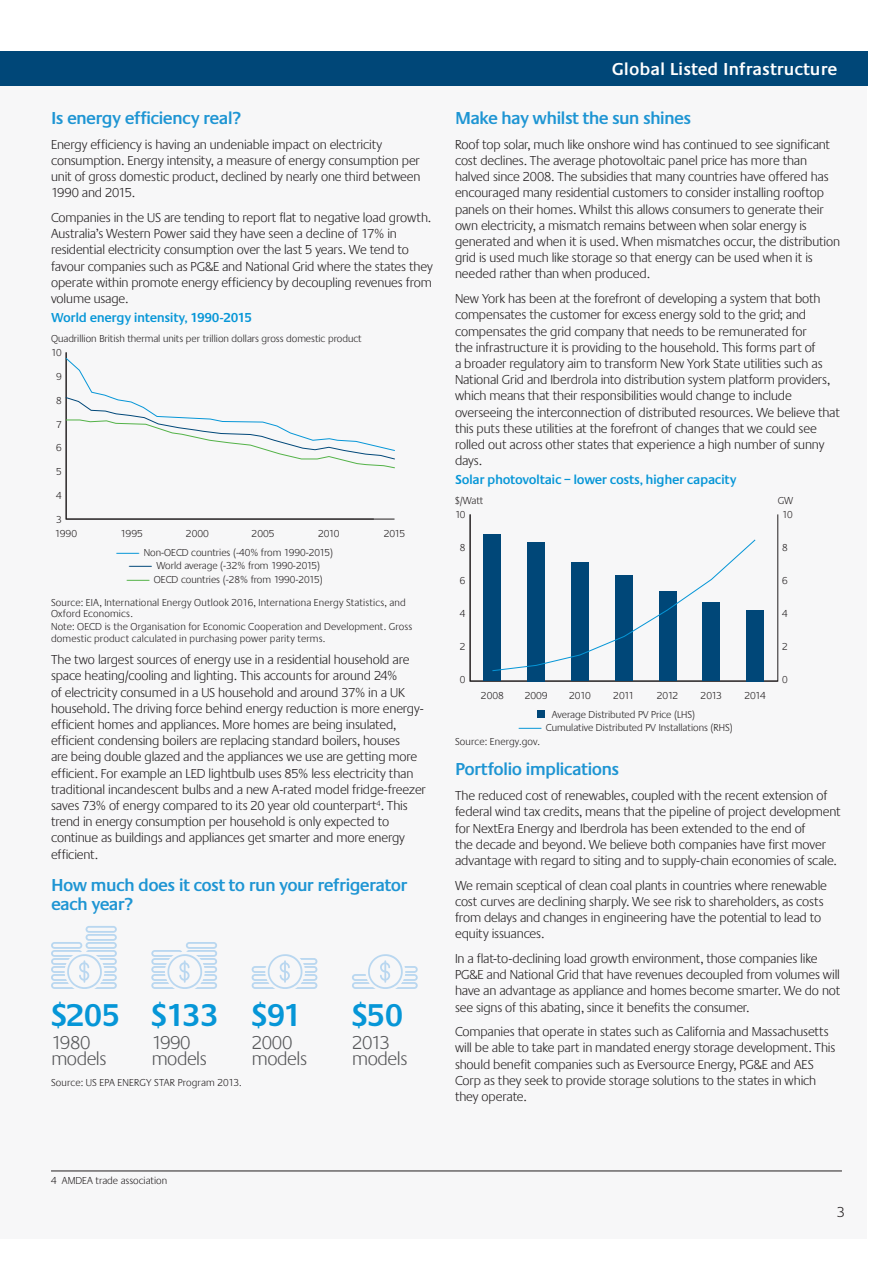
<style>
.page{position:relative;width:893px;height:1263px;background:#fff}
.page>*{position:absolute;margin:0;border:0;box-sizing:border-box;transform-origin:0 0}
.t1{font:600 32.7px "Praxis EF";letter-spacing:-.02em;color:#0696d7}
.t2{font:300 19.35px/16.5px "Praxis EF";letter-spacing:-.02em;color:#57585a}
.Heading_1{font:600 18px/19.5px "Praxis EF";letter-spacing:-.04em;color:#1e95d3}
.t3{font:600 18px "Praxis EF";color:#fff}
.t4{font:300 15px "Praxis EF";color:#231f20}
.Body_Text{font:300 13.5px/16.2px "Praxis EF";letter-spacing:-.01em;color:#231f20}
.Paragraph_Style_1{font:600 13.5px "Praxis EF";letter-spacing:-.025em;color:#0696d7}
._6_Footnotes_text{font:300 10.5px/13.5px "Praxis EF";color:#231f20}
.Footnote{font:300 10.5px "Praxis EF";color:#231f20}
.s1{font-weight:600;color:#0696d7}
.s2{font-weight:600;color:#004778}
.s3{font-weight:600;color:#53b247}
</style>
<div class="page">
<div style="left:0;top:85px;width:867px;height:1153px;background:#f7f7f8"></div>
<div style="left:0;top:51px;width:867px;height:34px;background:#004778"></div>
<svg style="left:66px;top:352px;width:329px;height:167px"></svg>
<svg style="left:65px;top:357px;width:330px;height:111px"></svg>
<svg style="left:51px;top:926px;width:66px;height:63px"></svg>
<svg style="left:151px;top:942px;width:66px;height:47px"></svg>
<svg style="left:252px;top:954px;width:65px;height:35px"></svg>
<svg style="left:352px;top:954px;width:66px;height:35px"></svg>
<div style="left:484px;top:534px;width:17px;height:147px;background:#004778"></div>
<div style="left:527px;top:542px;width:18px;height:139px;background:#004778"></div>
<div style="left:571px;top:562px;width:18px;height:119px;background:#004778"></div>
<div style="left:615px;top:575px;width:18px;height:106px;background:#004778"></div>
<div style="left:659px;top:592px;width:17px;height:89px;background:#004778"></div>
<div style="left:702px;top:603px;width:18px;height:78px;background:#004778"></div>
<div style="left:746px;top:610px;width:18px;height:71px;background:#004778"></div>
<svg style="left:492px;top:539px;width:264px;height:133px"></svg>
<div style="left:538px;top:710px;width:7px;height:8px;background:#004778"></div>
<hr style="left:51px;top:1171px;width:791px;height:1px;background:#231f20">
<p class="Heading_1" style="left:51px;top:109px;width:191px">Is energy efficiency real?</p>
<p class="Body_Text" style="left:51px;top:137px;width:371px">Energy efficiency is having an undeniable impact on electricity consumption. Energy intensity, a measure of energy consumption per unit of gross domestic product, declined by nearly one third between 1990 and 2015.</p>
<p class="Body_Text" style="left:51px;top:210px;width:383px">Companies in the US are tending to report flat to negative load growth.<br>Australia’s Western Power said they have seen a decline of 17% in residential electricity consumption over the last 5 years. We tend to favour companies such as PG&amp;E and National Grid where the states they operate within promote energy efficiency by decoupling revenues from volume usage.</p>
<p class="Paragraph_Style_1" style="left:51px;top:310px;width:202px">World energy intensity, 1990-2015</p>
<p class="_6_Footnotes_text" style="left:51px;top:332px;width:312px;line-height:14px">Quadrillion British thermal units per trillion dollars gross domestic product<br>10</p>
<p class="_6_Footnotes_text" style="left:56px;top:370px;width:7px">9</p>
<p class="_6_Footnotes_text" style="left:56px;top:394px;width:7px">8</p>
<p class="_6_Footnotes_text" style="left:56px;top:418px;width:7px">7</p>
<p class="_6_Footnotes_text" style="left:56px;top:441px;width:7px">6</p>
<p class="_6_Footnotes_text" style="left:56px;top:465px;width:7px">5</p>
<p class="_6_Footnotes_text" style="left:56px;top:489px;width:7px">4</p>
<p class="_6_Footnotes_text" style="left:56px;top:513px;width:7px">3</p>
<p class="_6_Footnotes_text" style="left:121px;top:527px;width:24px">1995</p>
<p class="_6_Footnotes_text" style="left:186px;top:527px;width:24px">2000</p>
<p class="_6_Footnotes_text" style="left:252px;top:527px;width:24px">2005</p>
<p class="_6_Footnotes_text" style="left:318px;top:527px;width:23px">2010</p>
<p class="_6_Footnotes_text" style="left:384px;top:527px;width:23px">2015</p>
<p class="_6_Footnotes_text" style="left:112px;top:546px;width:222px;text-align:center"><span class="s1">—</span>Non-OECD countries (-40% from 1990-2015) <span class="s2">—</span>World average (-32% from 1990-2015) <span class="s3">—</span>OECD countries (-28% from 1990-2015)</p>
<p class="_6_Footnotes_text" style="left:51px;top:597px;width:356px;line-height:11.2px">Source: EIA, International Energy Outlook 2016, Internationa Energy Statistics, and<br>Oxford Economics.</p>
<p class="_6_Footnotes_text" style="left:51px;top:622px;width:363px;line-height:11.2px">Note: OECD is the Organisation for Economic Cooperation and Development. Gross domestic product calculated in purchasing power parity terms.</p>
<p class="Body_Text" style="left:51px;top:652px;width:376px">The two largest sources of energy use in a residential household are space heating/cooling and lighting. This accounts for around 24%<br>of electricity consumed in a US household and around 37% in a UK household. The driving force behind energy reduction is more energy&shy;efficient homes and appliances. More homes are being insulated, efficient condensing boilers are replacing standard boilers, houses<br>are being double glazed and the appliances we use are getting more efficient. For example an LED lightbulb uses 85% less electricity than traditional incandescent bulbs and a new A-rated model fridge-freezer saves 73% of energy compared to its 20 year old counterpart<sup>4</sup>. This trend in energy consumption per household is only expected to continue as buildings and appliances get smarter and more energy efficient.</p>
<p class="Heading_1" style="left:51px;top:875px;width:358px">How much does it cost to run your refrigerator each year?</p>
<p class="_6_Footnotes_text" style="left:55px;top:527px;width:24px">1990</p>
<p class="t1" style="left:51px;top:997px;width:71px">$205</p>
<p class="t2" style="left:51px;top:1034px;width:57px">1980 models</p>
<p class="t1" style="left:151px;top:997px;width:69px">$133</p>
<p class="t2" style="left:152px;top:1034px;width:57px">1990 models</p>
<p class="_6_Footnotes_text" style="left:51px;top:1075px;width:192px">Source: US EPA ENERGY STAR Program 2013.</p>
<p class="t1" style="left:252px;top:997px;width:52px">$91</p>
<p class="t2" style="left:252px;top:1034px;width:57px">2000 models</p>
<p class="t1" style="left:352px;top:997px;width:53px">$50</p>
<p class="t2" style="left:352px;top:1034px;width:57px">2013 models</p>
<h3 class="t3" style="left:612px;top:59px;width:227px">Global Listed Infrastructure</h3>
<p class="Heading_1" style="left:455px;top:109px;width:238px">Make hay whilst the sun shines</p>
<p class="Body_Text" style="left:455px;top:137px;width:387px">Roof top solar, much like onshore wind has continued to see significant cost declines. The average photovoltaic panel price has more than halved since 2008. The subsidies that many countries have offered has encouraged many residential customers to consider installing rooftop panels on their homes. Whilst this allows consumers to generate their own electricity, a mismatch remains between when solar energy is generated and when it is used. When mismatches occur, the distribution grid is used much like storage so that energy can be used when it is needed rather than when produced.</p>
<p class="Body_Text" style="left:455px;top:291px;width:386px">New York has been at the forefront of developing a system that both compensates the customer for excess energy sold to the grid; and compensates the grid company that needs to be remunerated for<br>the infrastructure it is providing to the household. This forms part of<br>a broader regulatory aim to transform New York State utilities such as National Grid and Iberdrola into distribution system platform providers, which means that their responsibilities would change to include overseeing the interconnection of distributed resources. We believe that this puts these utilities at the forefront of changes that we could see rolled out across other states that experience a high number of sunny days.</p>
<p class="Paragraph_Style_1" style="left:455px;top:472px;width:283px">Solar photovoltaic – lower costs, higher capacity</p>
<p class="_6_Footnotes_text" style="left:455px;top:494px;width:30px">$/Watt</p>
<p class="_6_Footnotes_text" style="left:778px;top:494px;width:17px">GW</p>
<p class="_6_Footnotes_text" style="left:455px;top:508px;width:12px">10</p>
<p class="_6_Footnotes_text" style="left:460px;top:541px;width:7px">8</p>
<p class="_6_Footnotes_text" style="left:460px;top:574px;width:7px">6</p>
<p class="_6_Footnotes_text" style="left:460px;top:607px;width:7px">4</p>
<p class="_6_Footnotes_text" style="left:782px;top:508px;width:12px">10</p>
<p class="_6_Footnotes_text" style="left:782px;top:541px;width:7px">8</p>
<p class="_6_Footnotes_text" style="left:782px;top:574px;width:7px">6</p>
<p class="_6_Footnotes_text" style="left:782px;top:607px;width:7px">4</p>
<p class="_6_Footnotes_text" style="left:460px;top:640px;width:7px">2</p>
<p class="_6_Footnotes_text" style="left:460px;top:673px;width:7px">0</p>
<p class="_6_Footnotes_text" style="left:782px;top:640px;width:7px">2</p>
<p class="_6_Footnotes_text" style="left:782px;top:673px;width:7px">0</p>
<p class="_6_Footnotes_text" style="left:525px;top:689px;width:24px">2009</p>
<p class="_6_Footnotes_text" style="left:569px;top:689px;width:23px">2010</p>
<p class="_6_Footnotes_text" style="left:613px;top:689px;width:23px">2011</p>
<p class="_6_Footnotes_text" style="left:657px;top:689px;width:23px">2012</p>
<p class="_6_Footnotes_text" style="left:701px;top:689px;width:23px">2013</p>
<p class="_6_Footnotes_text" style="left:744px;top:689px;width:23px">2014</p>
<p class="_6_Footnotes_text" style="left:514px;top:708px;width:220px;text-align:center">Average Distributed PV Price (LHS) <span class="s1">—</span>Cumulative Distributed PV Installations (RHS)</p>
<p class="_6_Footnotes_text" style="left:455px;top:735px;width:86px">Source: Energy.gov.</p>
<p class="Heading_1" style="left:455px;top:760px;width:166px">Portfolio implications</p>
<p class="Body_Text" style="left:455px;top:788px;width:387px">The reduced cost of renewables, coupled with the recent extension of federal wind tax credits, means that the pipeline of project development for NextEra Energy and Iberdrola has been extended to the end of<br>the decade and beyond. We believe both companies have first mover advantage with regard to siting and to supply-chain economies of scale.</p>
<p class="Body_Text" style="left:455px;top:877px;width:373px">We remain sceptical of clean coal plants in countries where renewable cost curves are declining sharply. We see risk to shareholders, as costs from delays and changes in engineering have the potential to lead to equity issuances.</p>
<p class="Body_Text" style="left:455px;top:951px;width:387px">In a flat-to-declining load growth environment, those companies like PG&amp;E and National Grid that have revenues decoupled from volumes will have an advantage as appliance and homes become smarter. We do not see signs of this abating, since it benefits the consumer.</p>
<p class="Body_Text" style="left:455px;top:1024px;width:382px">Companies that operate in states such as California and Massachusetts will be able to take part in mandated energy storage development. This should benefit companies such as Eversource Energy, PG&amp;E and AES Corp as they seek to provide storage solutions to the states in which they operate.</p>
<p class="_6_Footnotes_text" style="left:481px;top:689px;width:24px">2008</p>
<p class="Footnote" style="left:51px;top:1175px;width:118px">4 AMDEA trade association</p>
<p class="t4" style="left:837px;top:1204px;width:10px">3</p>
</div>
